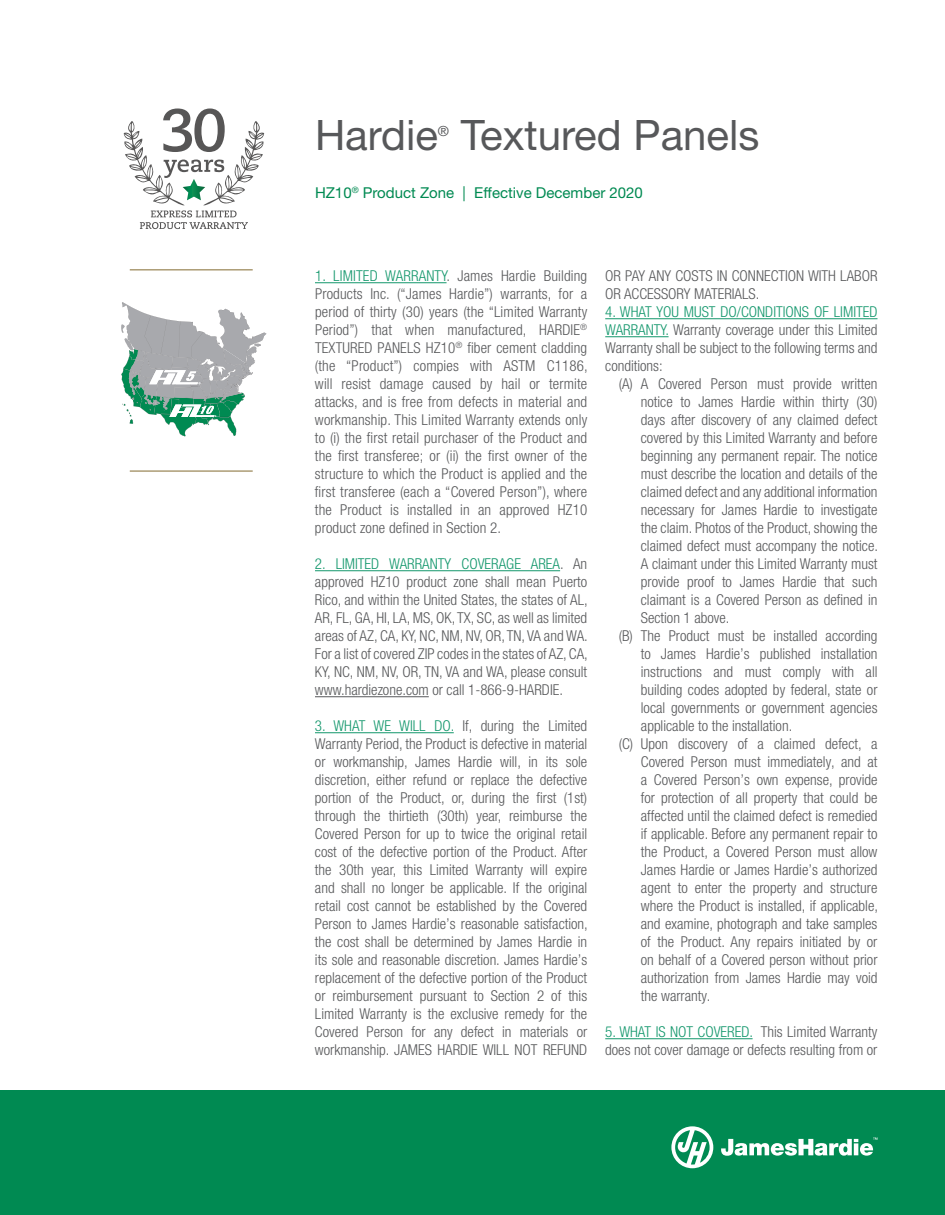
<style>
.page{position:relative;width:945px;height:1215px;background:#fff}
.page>*{position:absolute;margin:0;border:0;box-sizing:border-box;transform-origin:0 0}
.t1{font:42px "Helvetica Neue LT Pro";color:#57585a}
.t2{font:300 condensed 15px/18px "Helvetica Neue LT Pro";color:#57585a;text-align:justify}
.t3{font:15px "Helvetica Neue LT Pro";color:#008a52}
.t4{font:13.95px "Helvetica Neue LT Pro";color:#57585a}
.s1{color:#13976c}
</style>
<div class="page">
<svg style="left:121px;top:302px;width:145px;height:135px"></svg>
<div style="left:0;top:1091px;width:945px;height:124px;background:#008a52"></div>
<hr style="left:315px;top:282px;width:132px;height:1px;background:#13976c">
<hr style="left:315px;top:570px;width:245px;height:1px;background:#13976c">
<hr style="left:315px;top:696px;width:114px;height:1px;background:#57585a">
<hr style="left:315px;top:732px;width:139px;height:1px;background:#13976c">
<hr style="left:605px;top:318px;width:273px;height:1px;background:#13976c">
<hr style="left:605px;top:336px;width:64px;height:1px;background:#13976c">
<hr style="left:605px;top:1038px;width:148px;height:1px;background:#13976c">
<svg style="left:671px;top:1126px;width:42px;height:42px"></svg>
<svg style="left:721px;top:1138px;width:157px;height:18px"></svg>
<svg style="left:124px;top:108px;width:140px;height:121px"></svg>
<hr style="left:130px;top:269px;width:123px;height:2px;background:#ac9c75">
<hr style="left:130px;top:470px;width:123px;height:2px;background:#ac9c75">
<h1 class="t1" style="left:315px;top:109px;width:124px">Hardie</h1>
<p class="t4" style="left:438px;top:123px;width:13px">®</p>
<h1 class="t1" style="left:461px;top:109px;width:300px">Textured Panels</h1>
<p class="t3" style="left:315px;top:184px;width:329px">HZ10<sup>®</sup> Product Zone | Effective December 2020</p>
<p class="t2" style="left:315px;top:267px;width:274px"><span class="s1">1. LIMITED WARRANTY</span>. James Hardie Building Products Inc. (“James Hardie”) warrants, for a period of thirty (30) years (the “Limited Warranty Period”) that when manufactured, HARDIE<sup>® </sup>TEXTURED PANELS HZ10<sup>®</sup> fiber cement cladding (the “Product”) compies with ASTM C1186, will resist damage caused by hail or termite attacks, and is free from defects in material and workmanship. This Limited Warranty extends only to (i) the first retail purchaser of the Product and the first transferee; or (ii) the first owner of the structure to which the Product is applied and the first transferee (each a “Covered Person”), where the Product is installed in an approved HZ10 product zone defined in Section 2.</p>
<p class="t2" style="left:315px;top:555px;width:274px"><span class="s1">2. LIMITED WARRANTY COVERAGE AREA</span>. An approved HZ10 product zone shall mean Puerto Rico, and within the United States, the states of AL, AR, FL, GA, HI, LA, MS, OK, TX, SC, as well as limited areas of AZ, CA, KY, NC, NM, NV, OR, TN, VA and WA.<br>For a list of covered ZIP codes in the states of AZ, CA, KY, NC, NM, NV, OR, TN, VA and WA, please consult www.hardiezone.com or call 1-866-9-HARDIE.</p>
<p class="t2" style="left:315px;top:717px;width:274px"><span class="s1">3. WHAT WE WILL DO.</span> If, during the Limited Warranty Period, the Product is defective in material or workmanship, James Hardie will, in its sole discretion, either refund or replace the defective portion of the Product, or, during the first (1st) through the thirtieth (30th) year, reimburse the Covered Person for up to twice the original retail cost of the defective portion of the Product. After the 30th year, this Limited Warranty will expire and shall no longer be applicable. If the original retail cost cannot be established by the Covered Person to James Hardie’s reasonable satisfaction, the cost shall be determined by James Hardie in its sole and reasonable discretion. James Hardie’s replacement of the defective portion of the Product or reimbursement pursuant to Section 2 of this Limited Warranty is the exclusive remedy for the Covered Person for any defect in materials or workmanship. JAMES HARDIE WILL NOT REFUND</p>
<p class="t2" style="left:605px;top:267px;width:274px">OR PAY ANY COSTS IN CONNECTION WITH LABOR<br>OR ACCESSORY MATERIALS.</p>
<p class="t2" style="left:605px;top:303px;width:274px"><span class="s1">4. WHAT YOU MUST DO/CONDITIONS OF LIMITED WARRANTY.</span> Warranty coverage under this Limited Warranty shall be subject to the following terms and conditions:</p>
<p class="t2" style="left:619px;top:375px;width:260px">(A) A Covered Person must provide written</p>
<p class="t2" style="left:641px;top:393px;width:238px">notice to James Hardie within thirty (30)</p>
<p class="t2" style="left:641px;top:411px;width:238px">days after discovery of any claimed defect</p>
<p class="t2" style="left:641px;top:429px;width:238px">covered by this Limited Warranty and before</p>
<p class="t2" style="left:641px;top:447px;width:238px">beginning any permanent repair. The notice</p>
<p class="t2" style="left:641px;top:465px;width:238px">must describe the location and details of the</p>
<p class="t2" style="left:641px;top:483px;width:238px">claimed defect and any additional information</p>
<p class="t2" style="left:641px;top:501px;width:238px">necessary for James Hardie to investigate</p>
<p class="t2" style="left:641px;top:519px;width:238px">the claim. Photos of the Product, showing the</p>
<p class="t2" style="left:641px;top:537px;width:239px">claimed defect must accompany the notice.</p>
<p class="t2" style="left:641px;top:555px;width:238px">A claimant under this Limited Warranty must</p>
<p class="t2" style="left:641px;top:573px;width:238px">provide proof to James Hardie that such</p>
<p class="t2" style="left:641px;top:591px;width:238px">claimant is a Covered Person as defined in</p>
<p class="t2" style="left:641px;top:609px;width:90px">Section 1 above.</p>
<p class="t2" style="left:619px;top:627px;width:260px">(B) The Product must be installed according</p>
<p class="t2" style="left:641px;top:645px;width:238px">to James Hardie’s published installation</p>
<p class="t2" style="left:641px;top:663px;width:238px">instructions and must comply with all</p>
<p class="t2" style="left:641px;top:681px;width:238px">building codes adopted by federal, state or</p>
<p class="t2" style="left:641px;top:699px;width:238px">local governments or government agencies</p>
<p class="t2" style="left:641px;top:717px;width:153px">applicable to the installation.</p>
<p class="t2" style="left:619px;top:735px;width:260px">(C) Upon discovery of a claimed defect, a</p>
<p class="t2" style="left:641px;top:753px;width:238px">Covered Person must immediately, and at</p>
<p class="t2" style="left:641px;top:771px;width:238px">a Covered Person’s own expense, provide</p>
<p class="t2" style="left:641px;top:789px;width:238px">for protection of all property that could be</p>
<p class="t2" style="left:641px;top:807px;width:238px">affected until the claimed defect is remedied</p>
<p class="t2" style="left:641px;top:825px;width:238px">if applicable. Before any permanent repair to</p>
<p class="t2" style="left:641px;top:843px;width:238px">the Product, a Covered Person must allow</p>
<p class="t2" style="left:641px;top:861px;width:238px">James Hardie or James Hardie’s authorized</p>
<p class="t2" style="left:641px;top:879px;width:238px">agent to enter the property and structure</p>
<p class="t2" style="left:641px;top:897px;width:239px">where the Product is installed, if applicable,</p>
<p class="t2" style="left:641px;top:915px;width:238px">and examine, photograph and take samples</p>
<p class="t2" style="left:641px;top:933px;width:238px">of the Product. Any repairs initiated by or</p>
<p class="t2" style="left:641px;top:951px;width:238px">on behalf of a Covered person without prior</p>
<p class="t2" style="left:641px;top:969px;width:238px">authorization from James Hardie may void</p>
<p class="t2" style="left:641px;top:987px;width:71px">the warranty.</p>
<p class="t2" style="left:605px;top:1023px;width:274px"><span class="s1">5. WHAT IS NOT COVERED.</span> This Limited Warranty does not cover damage or defects resulting from or</p>
</div>
